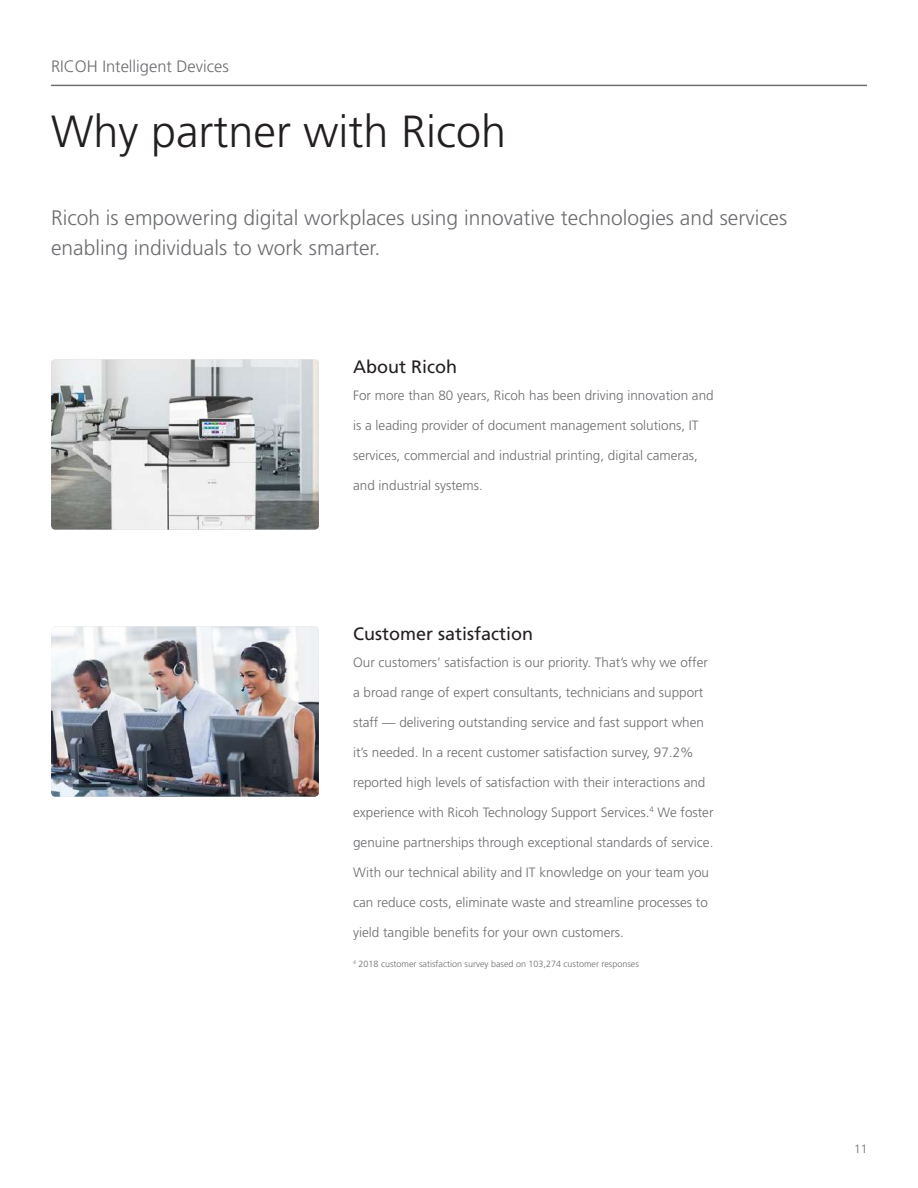
<style>
.page{position:relative;width:918px;height:1188px;background:#fff}
.page>*{position:absolute;margin:0;border:0;box-sizing:border-box;transform-origin:0 0}
.t1{font:300 45px "Frutiger LT Std";color:#231f20}
.t2{font:300 21px/30px "Frutiger LT Std";color:#6c6d70}
.t3{font:18px "Frutiger LT Std";color:#231f20}
.t4{font:300 16.5px "Frutiger LT Std";color:#6c6d70}
.t5{font:300 13.5px "Frutiger LT Std";color:#6c6d70}
.t6{font:300 12px "Frutiger LT Std";color:#6c6d70}
.t7{font:300 9px "Frutiger LT Std";color:#6c6d70}
</style>
<div class="page">
<img style="left:51px;top:360px;width:268px;height:170px">
<img style="left:51px;top:627px;width:268px;height:170px">
<hr style="left:51px;top:85px;width:816px;height:1px;background:#6c6d70">
<p class="t4" style="left:51px;top:57px;width:179px">RICOH Intelligent Devices</p>
<h1 class="t1" style="left:51px;top:106px;width:457px">Why partner with Ricoh</h1>
<h2 class="t2" style="left:51px;top:203px;width:738px">Ricoh is empowering digital workplaces using innovative technologies and services enabling individuals to work smarter.</h2>
<h3 class="t3" style="left:353px;top:356px;width:105px">About Ricoh</h3>
<p class="t5" style="left:353px;top:387px;width:362px">For more than 80 years, Ricoh has been driving innovation and</p>
<p class="t5" style="left:353px;top:417px;width:347px">is a leading provider of document management solutions, IT</p>
<p class="t5" style="left:353px;top:447px;width:346px">services, commercial and industrial printing, digital cameras,</p>
<p class="t5" style="left:353px;top:477px;width:131px">and industrial systems.</p>
<h3 class="t3" style="left:353px;top:623px;width:182px">Customer satisfaction</h3>
<p class="t5" style="left:353px;top:654px;width:356px">Our customers’ satisfaction is our priority. That’s why we offer</p>
<p class="t5" style="left:353px;top:684px;width:352px">a broad range of expert consultants, technicians and support</p>
<p class="t5" style="left:353px;top:714px;width:352px">staff — delivering outstanding service and fast support when</p>
<p class="t5" style="left:353px;top:744px;width:342px">it’s needed. In a recent customer satisfaction survey, 97.2%</p>
<p class="t5" style="left:353px;top:774px;width:354px">reported high levels of satisfaction with their interactions and</p>
<p class="t5" style="left:353px;top:804px;width:362px">experience with Ricoh Technology Support Services.<sup>4</sup> We foster</p>
<p class="t5" style="left:353px;top:834px;width:362px">genuine partnerships through exceptional standards of service.</p>
<p class="t5" style="left:353px;top:864px;width:357px">With our technical ability and IT knowledge on your team you</p>
<p class="t5" style="left:353px;top:894px;width:356px">can reduce costs, eliminate waste and streamline processes to</p>
<p class="t5" style="left:353px;top:924px;width:272px">yield tangible benefits for your own customers.</p>
<p class="t7" style="left:353px;top:958px;width:287px"><sup>4</sup> 2018 customer satisfaction survey based on 103,274 customer responses</p>
<p class="t6" style="left:854px;top:1142px;width:15px">11</p>
</div>
